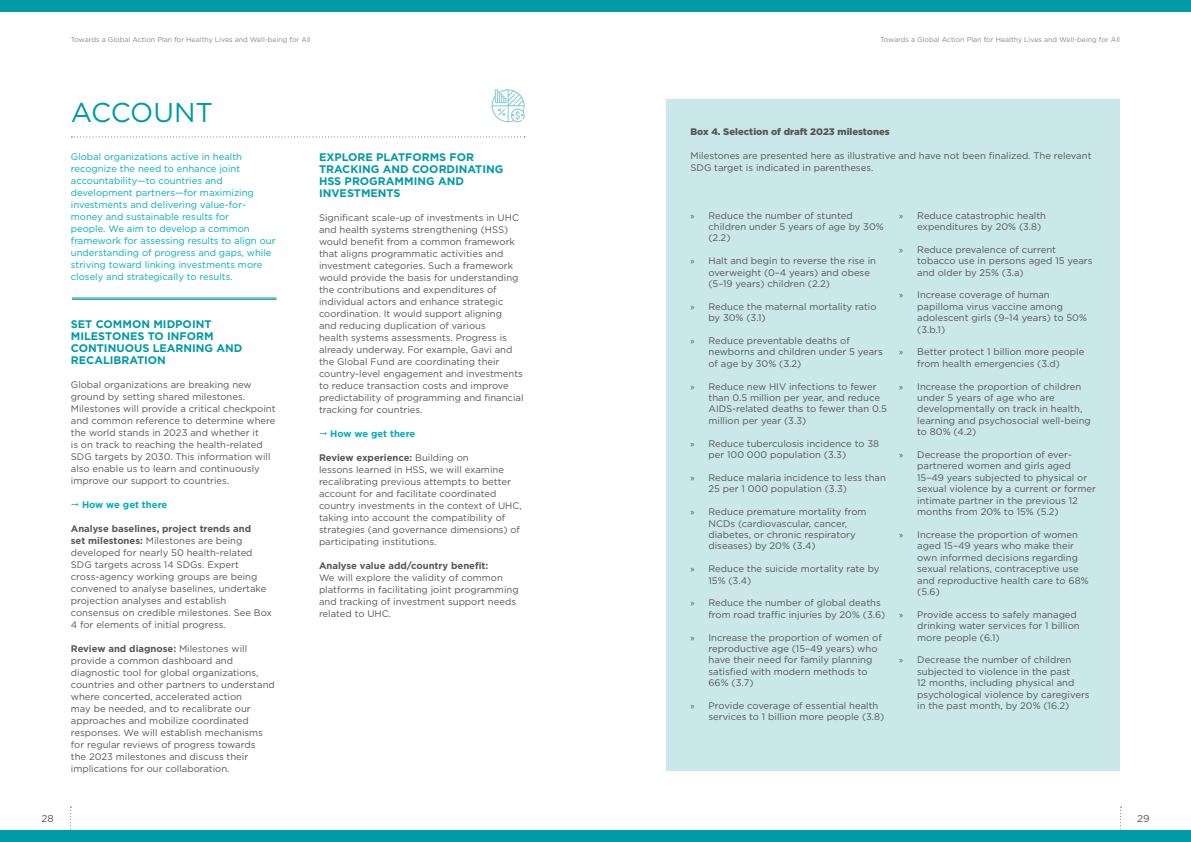
<style>
.page{position:relative;width:1191px;height:842px;background:#fff}
.page>*{position:absolute;margin:0;border:0;box-sizing:border-box;transform-origin:0 0}
.t1{font:27.2px "Gotham";letter-spacing:-.01em;color:#009ba4}
.t2{font:700 11px/12px "Gotham";color:#009ba4}
.t3{font:10px "Gotham";color:#575756}
.t4{font:9.5px/12px "Gotham";color:#575756}
.t5{font:9.5px/12px "Gotham";color:#00adb7}
.t6{font:900 9.5px "Gotham";color:#575756}
.t7{font:700 9.5px "Gotham";color:#575756}
.t8{font:700 9.5px "Gotham";color:#00adb7}
.t9{font:7px "Gotham";color:#878787}
.s1{font-weight:700}
.s2{font-family:"Myriad Pro"}
</style>
<div class="page">
<div style="left:666px;top:99px;width:454px;height:672px;background:#cae7ea"></div>
<svg style="left:70px;top:806px;width:1px;height:25px"></svg>
<svg style="left:1120px;top:806px;width:1px;height:25px"></svg>
<div style="left:0;top:0;width:1191px;height:11px;background:#009ba4"></div>
<div style="left:0;top:831px;width:1191px;height:11px;background:#009ba4"></div>
<svg style="left:71px;top:136px;width:454px;height:1px"></svg>
<svg style="left:491px;top:89px;width:33px;height:33px"></svg>
<hr style="left:72px;top:298px;width:204px;height:1px;background:#009ba4">
<hr style="left:72px;top:299px;width:204px;height:1px;background:#009ba4">
<p class="t9" style="left:71px;top:35px;width:241px">Towards a Global Action Plan for Healthy Lives and Well-being for All</p>
<p class="t9" style="left:880px;top:35px;width:241px">Towards a Global Action Plan for Healthy Lives and Well-being for All</p>
<h1 class="t1" style="left:71px;top:98px;width:144px">ACCOUNT</h1>
<p class="t5" style="left:71px;top:150px;width:206px">Global organizations active in health recognize the need to enhance joint accountability—to countries and development partners—for maximizing investments and delivering value-for&shy;money and sustainable results for<br>people. We aim to develop a common framework for assessing results to align our understanding of progress and gaps, while striving toward linking investments more closely and strategically to results.</p>
<p class="t2" style="left:71px;top:317px;width:173px">SET COMMON MIDPOINT<br>MILESTONES TO INFORM<br>CONTINUOUS LEARNING AND<br>RECALIBRATION</p>
<p class="t4" style="left:71px;top:378px;width:206px">Global organizations are breaking new ground by setting shared milestones.<br>Milestones will provide a critical checkpoint and common reference to determine where the world stands in 2023 and whether it<br>is on track to reaching the health-related SDG targets by 2030. This information will also enable us to learn and continuously improve our support to countries.</p>
<p class="t8" style="left:82px;top:499px;width:87px">How we get there</p>
<p class="t4" style="left:71px;top:522px;width:203px"><span class="s1">Analyse baselines, project trends and<br>set milestones:</span> Milestones are being developed for nearly 50 health-related SDG targets across 14 SDGs. Expert cross-agency working groups are being convened to analyse baselines, undertake projection analyses and establish consensus on credible milestones. See Box 4 for elements of initial progress.</p>
<p class="t4" style="left:71px;top:642px;width:205px"><span class="s1">Review and diagnose:</span> Milestones will provide a common dashboard and diagnostic tool for global organizations, countries and other partners to understand where concerted, accelerated action<br>may be needed, and to recalibrate our approaches and mobilize coordinated responses. We will establish mechanisms for regular reviews of progress towards<br>the 2023 milestones and discuss their implications for our collaboration.</p>
<p class="t2" style="left:319px;top:151px;width:186px">EXPLORE PLATFORMS FOR<br>TRACKING AND COORDINATING<br>HSS PROGRAMMING AND<br>INVESTMENTS</p>
<p class="t4" style="left:319px;top:211px;width:206px">Significant scale-up of investments in UHC and health systems strengthening (HSS) would benefit from a common framework that aligns programmatic activities and investment categories. Such a framework would provide the basis for understanding the contributions and expenditures of individual actors and enhance strategic coordination. It would support aligning<br>and reducing duplication of various<br>health systems assessments. Progress is already underway. For example, Gavi and the Global Fund are coordinating their country-level engagement and investments to reduce transaction costs and improve predictability of programming and financial tracking for countries.</p>
<p class="t8" style="left:330px;top:428px;width:87px">How we get there</p>
<p class="t4" style="left:319px;top:451px;width:204px"><span class="s1">Review experience:</span> Building on<br>lessons learned in HSS, we will examine recalibrating previous attempts to better account for and facilitate coordinated country investments in the context of UHC, taking into account the compatibility of strategies (and governance dimensions) of participating institutions.</p>
<p class="t7" style="left:319px;top:560px;width:171px">Analyse value add/country benefit:</p>
<p class="t4" style="left:319px;top:571px;width:201px">We will explore the validity of common platforms in facilitating joint programming and tracking of investment support needs related to UHC.</p>
<p class="t6" style="left:690px;top:125px;width:201px">Box 4. Selection of draft 2023 milestones</p>
<p class="t4" style="left:690px;top:149px;width:402px">Milestones are presented here as illustrative and have not been finalized. The relevant<br>SDG target is indicated in parentheses.</p>
<p class="t4" style="left:708px;top:209px;width:177px;line-height:11.4px;text-indent:-18px"><span class="s2">»</span> Reduce the number of stunted children under 5 years of age by 30% (2.2)</p>
<p class="t4" style="left:708px;top:255px;width:169px;line-height:11.4px;text-indent:-18px"><span class="s2">»</span> Halt and begin to reverse the rise in overweight (0–4 years) and obese (5–19 years) children (2.2)</p>
<p class="t4" style="left:708px;top:301px;width:170px;line-height:11.4px;text-indent:-18px"><span class="s2">»</span> Reduce the maternal mortality ratio by 30% (3.1)</p>
<p class="t4" style="left:708px;top:335px;width:176px;line-height:11.4px;text-indent:-18px"><span class="s2">»</span> Reduce preventable deaths of newborns and children under 5 years of age by 30% (3.2)</p>
<p class="t4" style="left:708px;top:380px;width:180px;line-height:11.4px;text-indent:-18px"><span class="s2">»</span> Reduce new HIV infections to fewer than 0.5 million per year, and reduce AIDS-related deaths to fewer than 0.5 million per year (3.3)</p>
<p class="t4" style="left:708px;top:437px;width:172px;line-height:11.4px;text-indent:-18px"><span class="s2">»</span> Reduce tuberculosis incidence to 38 per 100 000 population (3.3)</p>
<p class="t4" style="left:708px;top:472px;width:179px;line-height:11.4px;text-indent:-18px"><span class="s2">»</span> Reduce malaria incidence to less than<br>25 per 1 000 population (3.3)</p>
<p class="t4" style="left:708px;top:506px;width:160px;line-height:11.4px;text-indent:-18px"><span class="s2">»</span> Reduce premature mortality from<br>NCDs (cardiovascular, cancer, diabetes, or chronic respiratory diseases) by 20% (3.4)</p>
<p class="t4" style="left:708px;top:563px;width:172px;line-height:11.4px;text-indent:-18px"><span class="s2">»</span> Reduce the suicide mortality rate by<br>15% (3.4)</p>
<p class="t4" style="left:708px;top:597px;width:178px;line-height:11.4px;text-indent:-18px"><span class="s2">»</span> Reduce the number of global deaths from road traffic injuries by 20% (3.6)</p>
<p class="t4" style="left:708px;top:631px;width:175px;line-height:11.4px;text-indent:-18px"><span class="s2">»</span> Increase the proportion of women of reproductive age (15–49 years) who have their need for family planning satisfied with modern methods to<br>66% (3.7)</p>
<p class="t4" style="left:708px;top:700px;width:177px;line-height:11.4px;text-indent:-18px"><span class="s2">»</span> Provide coverage of essential health services to 1 billion more people (3.8)</p>
<p class="t4" style="left:917px;top:209px;width:130px;line-height:11.4px;text-indent:-18px"><span class="s2">»</span> Reduce catastrophic health expenditures by 20% (3.8)</p>
<p class="t4" style="left:917px;top:244px;width:177px;line-height:11.4px;text-indent:-18px"><span class="s2">»</span> Reduce prevalence of current tobacco use in persons aged 15 years and older by 25% (3.a)</p>
<p class="t4" style="left:917px;top:289px;width:171px;line-height:11.4px;text-indent:-18px"><span class="s2">»</span> Increase coverage of human papilloma virus vaccine among adolescent girls (9–14 years) to 50% (3.b.1)</p>
<p class="t4" style="left:917px;top:346px;width:169px;line-height:11.4px;text-indent:-18px"><span class="s2">»</span> Better protect 1 billion more people from health emergencies (3.d)</p>
<p class="t4" style="left:917px;top:380px;width:175px;line-height:11.4px;text-indent:-18px"><span class="s2">»</span> Increase the proportion of children under 5 years of age who are developmentally on track in health, learning and psychosocial well-being to 80% (4.2)</p>
<p class="t4" style="left:917px;top:449px;width:180px;line-height:11.4px;text-indent:-18px"><span class="s2">»</span> Decrease the proportion of ever&shy;partnered women and girls aged 15–49 years subjected to physical or sexual violence by a current or former intimate partner in the previous 12 months from 20% to 15% (5.2)</p>
<p class="t4" style="left:917px;top:529px;width:173px;line-height:11.4px;text-indent:-18px"><span class="s2">»</span> Increase the proportion of women aged 15–49 years who make their own informed decisions regarding sexual relations, contraceptive use and reproductive health care to 68% (5.6)</p>
<p class="t4" style="left:917px;top:608px;width:164px;line-height:11.4px;text-indent:-18px"><span class="s2">»</span> Provide access to safely managed drinking water services for 1 billion more people (6.1)</p>
<p class="t4" style="left:917px;top:654px;width:174px;line-height:11.4px;text-indent:-18px"><span class="s2">»</span> Decrease the number of children subjected to violence in the past<br>12 months, including physical and psychological violence by caregivers in the past month, by 20% (16.2)</p>
<p class="t3" style="left:41px;top:813px;width:14px">28</p>
<p class="t3" style="left:1137px;top:813px;width:14px">29</p>
</div>
